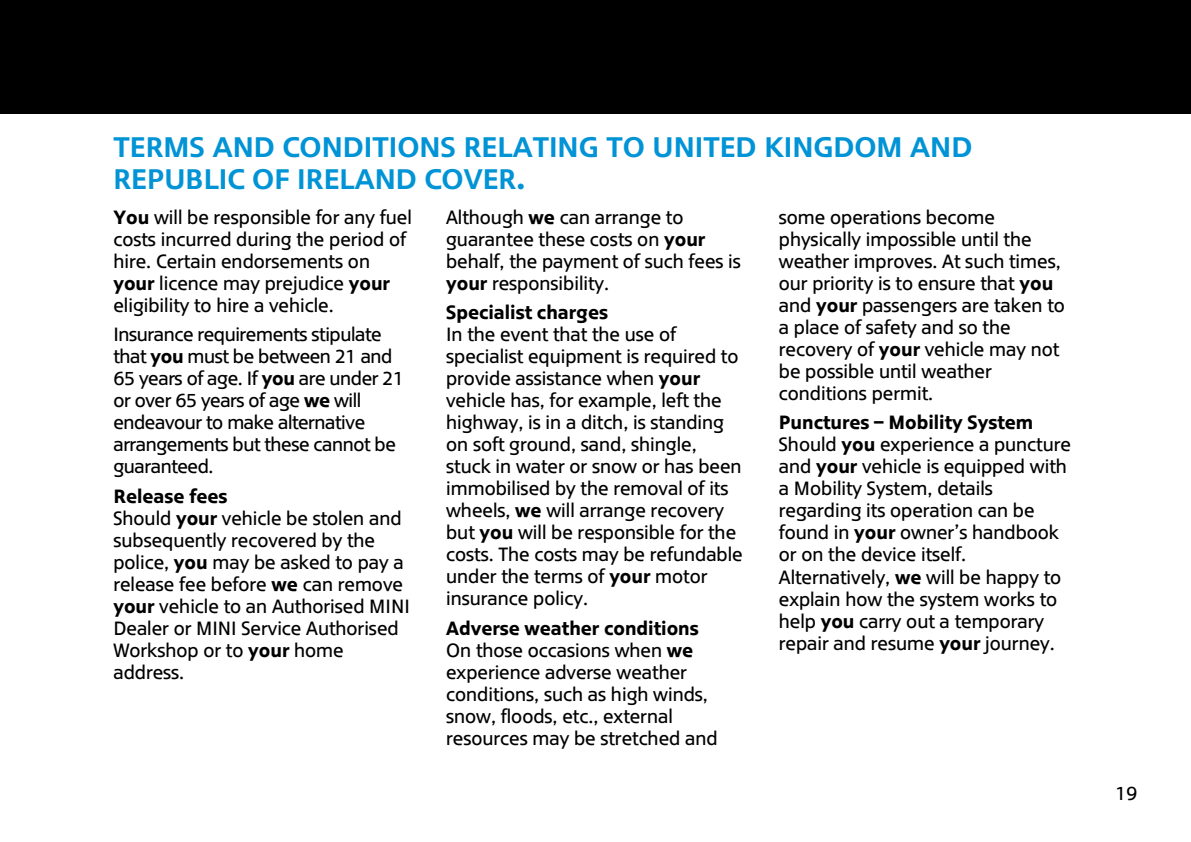
<style>
.page{position:relative;width:1191px;height:842px;background:#fff}
.page>*{position:absolute;margin:0;border:0;box-sizing:border-box;transform-origin:0 0}
.t1{font:28px/32px "MINI Type Headline";color:#0093d5}
.t2{font:19px/22px "MINI Type";color:#000}
.t3{font:19px/22px "MINI Type";letter-spacing:-.02em;color:#000}
.t4{font:700 19px "MINI Type";color:#000}
.s1{font-weight:700}
</style>
<div class="page">
<div style="left:0;top:0;width:1191px;height:113px;background:#000"></div>
<h1 class="t1" style="left:113px;top:129px;width:860px">TERMS AND CONDITIONS RELATING TO U NITED KINGDOM AND<br>REPUBLIC OF IRELAND COVER.</h1>
<p class="t2" style="left:113px;top:206px;width:300px"><span class="s1">You</span> will be responsible for any fuel costs incurred during the period of hire. Certain endorsements on <span class="s1">your</span> licence may prejudice <span class="s1">your </span>eligibility to hire a vehicle.</p>
<p class="t3" style="left:113px;top:324px;width:292px">Insurance requirements stipulate that <span class="s1">you</span> must be between 21 and<br>65 years of age. If <span class="s1">you</span> are under 21 or over 65 years of age <span class="s1">we</span> will endeavour to make alternative arrangements but these cannot be guaranteed.</p>
<p class="t2" style="left:113px;top:485px;width:298px"><span class="s1">Release fees<br></span>Should <span class="s1">your</span> vehicle be stolen and subsequently recovered by the police, <span class="s1">you</span> may be asked to pay a release fee before <span class="s1">we</span> can remove <span class="s1">your</span> vehicle to an Authorised MINI<br>Dealer or MINI Service Authorised<br>Workshop or to <span class="s1">your</span> home address.</p>
<p class="t2" style="left:446px;top:206px;width:296px">Although <span class="s1">we</span> can arrange to guarantee these costs on <span class="s1">your </span>behalf, the payment of such fees is <span class="s1">your</span> responsibility.</p>
<p class="t4" style="left:446px;top:302px;width:163px">Specialist charges</p>
<p class="t2" style="left:446px;top:324px;width:298px">In the event that the use of specialist equipment is required to provide assistance when <span class="s1">your </span>vehicle has, for example, left the highway, is in a ditch, is standing on soft ground, sand, shingle, stuck in water or snow or has been immobilised by the removal of its wheels, <span class="s1">we</span> will arrange recovery but <span class="s1">you</span> will be responsible for the costs. The costs may be refundable under the terms of <span class="s1">your</span> motor insurance policy.</p>
<p class="t2" style="left:446px;top:617px;width:273px"><span class="s1">Adverse weather conditions<br></span>On those occasions when <span class="s1">we </span>experience adverse weather conditions, such as high winds, snow, floods, etc., external resources may be stretched and</p>
<p class="t2" style="left:779px;top:206px;width:287px">some operations become physically impossible until the weather improves. At such times, our priority is to ensure that <span class="s1">you </span>and <span class="s1">your</span> passengers are taken to a place of safety and so the recovery of <span class="s1">your</span> vehicle may not be possible until weather conditions permit.</p>
<p class="t2" style="left:779px;top:412px;width:294px"><span class="s1">Punctures – Mobility System<br></span>Should <span class="s1">you</span> experience a puncture and <span class="s1">your</span> vehicle is equipped with a Mobility System, details regarding its operation can be found in <span class="s1">your</span> owner’s handbook or on the device itself.<br>Alternatively, <span class="s1">we</span> will be happy to explain how the system works to help <span class="s1">you</span> carry out a temporary repair and resume <span class="s1">your</span> journey.</p>
<p class="t2" style="left:1115px;top:782px;width:24px">19</p>
</div>
